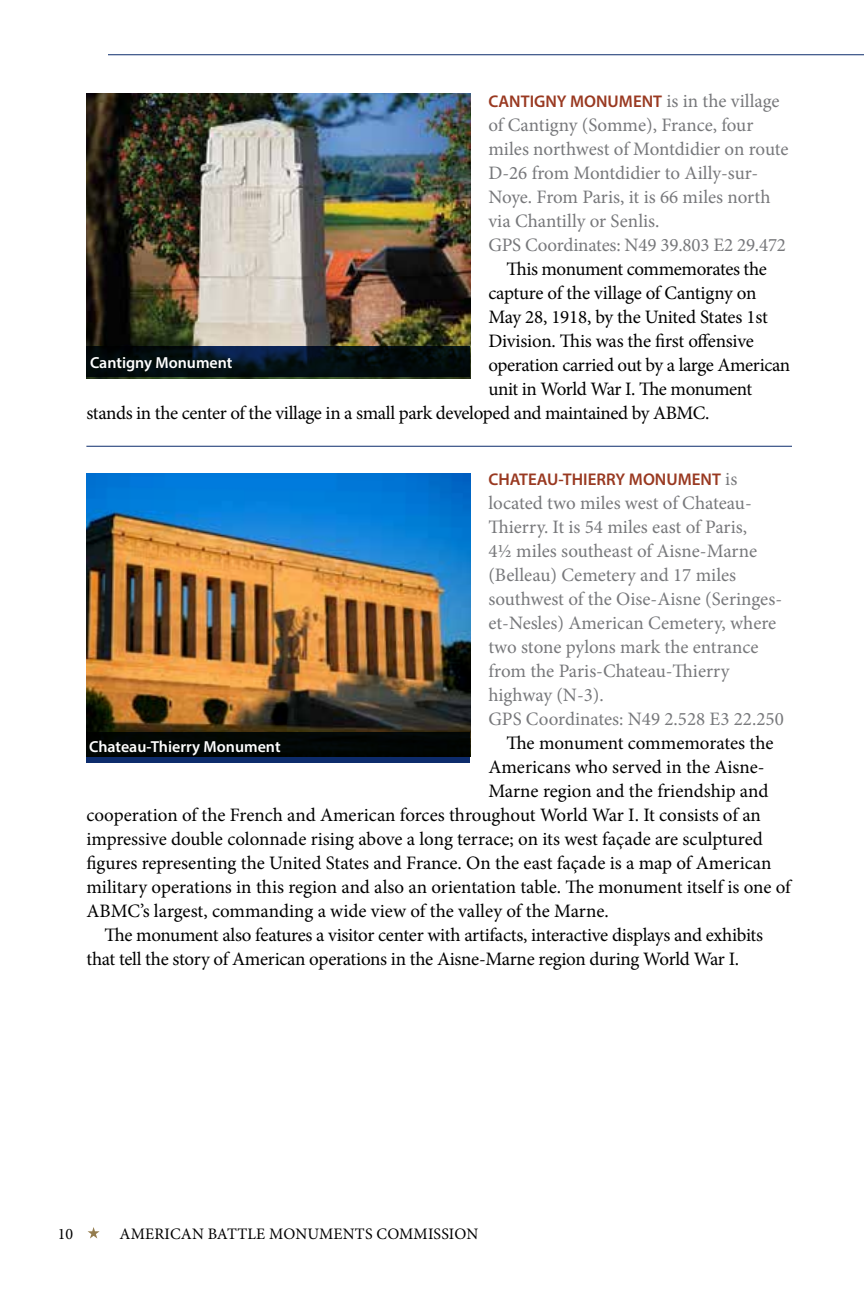
<style>
.page{position:relative;width:864px;height:1296px;background:#fff}
.page>*{position:absolute;margin:0;border:0;box-sizing:border-box;transform-origin:0 0}
.t1{font:19px "Minion Pro";letter-spacing:-.01em;color:#000}
.t2{font:19px/24px "Minion Pro";letter-spacing:-.005em;color:#77787b}
.t3{font:17px "Myriad Variable Concept";color:#993921}
.t4{font:16px "Myriad Variable Concept";color:#fff}
.t5{font:16px "Minion Pro";letter-spacing:.01em;color:#000}
.s1{font-family:"Minion Pro";font-size:19px;color:#77787b}
</style>
<div class="page">
<svg style="left:88px;top:1227px;width:12px;height:12px"></svg>
<hr style="left:108px;top:54px;width:756px;height:1px;background:#0d2c6c">
<img style="left:86px;top:94px;width:384px;height:284px">
<svg style="left:86px;top:347px;width:384px;height:30px;background:#030f15"></svg>
<img style="left:86px;top:473px;width:384px;height:259px">
<svg style="left:86px;top:732px;width:384px;height:30px;background:#030c15"></svg>
<hr style="left:86px;top:446px;width:706px;height:1px;background:#0d2c6c">
<p class="t3" style="left:488px;top:92px;width:293px">CANTIGNY MONUMENT <span class="s1">is in the village</span></p>
<p class="t2" style="left:488px;top:113px;width:302px">of Cantigny (Somme), France, four miles northwest of Montdidier on route D-26 from Montdidier to Ailly-sur-Noye. From Paris, it is 66 miles north via Chantilly or Senlis.<br>GPS Coordinates: N49 39.803 E2 29.472</p>
<p class="t1" style="left:506px;top:257px;width:262px">This monument commemorates the</p>
<p class="t1" style="left:488px;top:281px;width:270px">capture of the village of Cantigny on</p>
<p class="t1" style="left:488px;top:305px;width:281px">May 28, 1918, by the United States 1st</p>
<p class="t1" style="left:488px;top:329px;width:267px">Division. This was the first offensive</p>
<p class="t1" style="left:488px;top:353px;width:303px">operation carried out by a large American</p>
<p class="t1" style="left:488px;top:377px;width:266px">unit in World War I. The monument</p>
<p class="t1" style="left:86px;top:401px;width:625px">stands in the center of the village in a small park developed and maintained by ABMC.</p>
<p class="t4" style="left:90px;top:353px;width:144px">Cantigny Monument</p>
<p class="t3" style="left:488px;top:470px;width:250px">CHATEAU-THIERRY MONUMENT <span class="s1">is</span></p>
<p class="t2" style="left:488px;top:491px;width:297px">located two miles west of Chateau-Thierry. It is 54 miles east of Paris,<br>4½ miles southeast of Aisne-Marne (Belleau) Cemetery and 17 miles southwest of the Oise-Aisne (Seringes&shy;et-Nesles) American Cemetery, where two stone pylons mark the entrance from the Paris-Chateau-Thierry highway (N-3).<br>GPS Coordinates: N49 2.528 E3 22.250</p>
<p class="t1" style="left:506px;top:731px;width:269px">The monument commemorates the</p>
<p class="t1" style="left:488px;top:755px;width:278px">Americans who served in the Aisne-</p>
<p class="t1" style="left:488px;top:779px;width:282px">Marne region and the friendship and</p>
<p class="t1" style="left:86px;top:803px;width:676px">cooperation of the French and American forces throughout World War I. It consists of an</p>
<p class="t1" style="left:86px;top:827px;width:678px">impressive double colonnade rising above a long terrace; on its west façade are sculptured</p>
<p class="t1" style="left:86px;top:851px;width:687px">figures representing the United States and France. On the east façade is a map of American</p>
<p class="t1" style="left:86px;top:875px;width:706px">military operations in this region and also an orientation table. The monument itself is one of</p>
<p class="t1" style="left:86px;top:899px;width:524px">ABMC’s largest, commanding a wide view of the valley of the Marne.</p>
<p class="t1" style="left:104px;top:923px;width:660px">The monument also features a visitor center with artifacts, interactive displays and exhibits</p>
<p class="t1" style="left:86px;top:947px;width:654px">that tell the story of American operations in the Aisne-Marne region during World War I.</p>
<p class="t4" style="left:89px;top:737px;width:193px">Chateau-Thierry Monument</p>
<p class="t5" style="left:58px;top:1223px;width:17px">10</p>
<p class="t5" style="left:120px;top:1223px;width:360px">AMERICAN BATTLE MONUMENTS COMMISSION</p>
</div>
